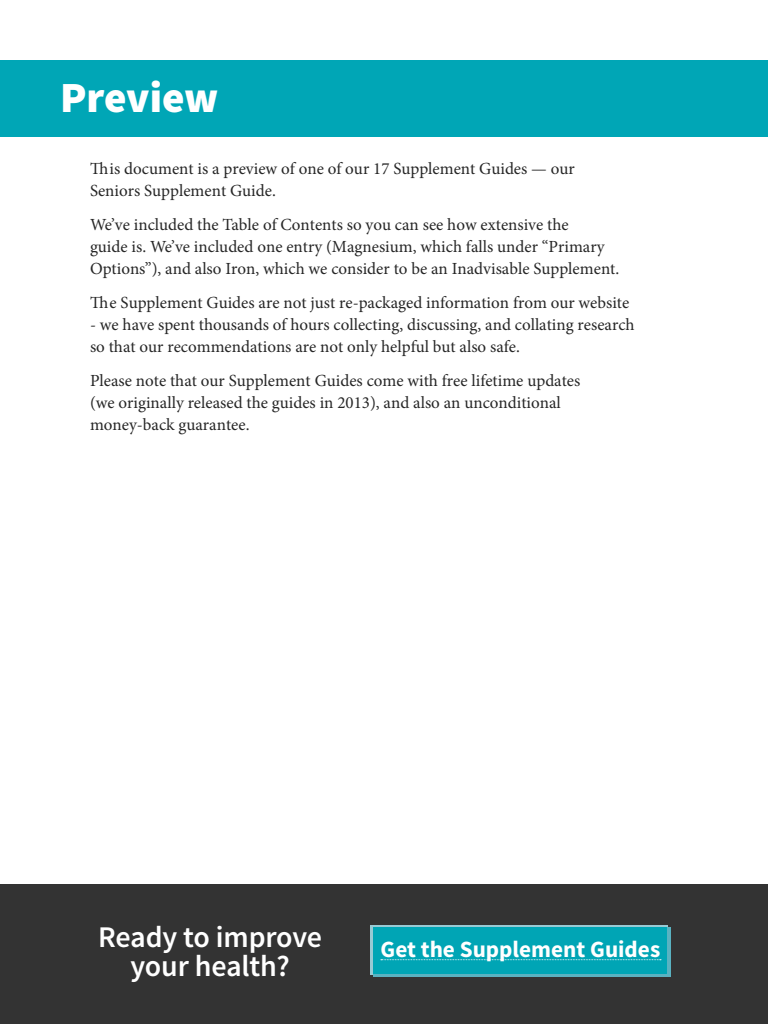
<style>
.page{position:relative;width:768px;height:1024px;background:#fff}
.page>*{position:absolute;margin:0;border:0;box-sizing:border-box;transform-origin:0 0}
.t1{font:900 43px "Source Sans Pro";letter-spacing:-.005em;color:#fff}
.t2{font:600 30px/29px "Source Sans Pro";letter-spacing:-.005em;color:#fff;text-align:center}
.t3{font:700 23.2px "Source Sans Pro";color:#fff}
.t4{font:17px/22px "Minion Pro";color:#262626}
</style>
<div class="page">
<div style="left:0;top:60px;width:768px;height:77px;background:#00a6b6"></div>
<div style="left:0;top:884px;width:768px;height:140px;background:#333"></div>
<svg style="left:370px;top:925px;width:297px;height:49px"></svg>
<div style="left:373px;top:928px;width:298px;height:49px;background:#5ab2c1"></div>
<div style="left:373px;top:928px;width:294px;height:46px;background:#00a5b5"></div>
<svg style="left:381px;top:960px;width:280px;height:1px"></svg>
<h1 class="t1" style="left:60px;top:70px;width:160px">Preview</h1>
<p class="t4" style="left:90px;top:158px;width:486px">This document is a preview of one of our 17 Supplement Guides — our<br>Seniors Supplement Guide.</p>
<p class="t4" style="left:90px;top:214px;width:531px">We’ve included the Table of Contents so you can see how extensive the<br>guide is. We’ve included one entry (Magnesium, which falls under “Primary<br>Options”), and also Iron, which we consider to be an Inadvisable Supplement.</p>
<p class="t4" style="left:90px;top:292px;width:541px">The Supplement Guides are not just re-packaged information from our website</p>
<p class="t4" style="left:90px;top:314px;width:546px">- we have spent thousands of hours collecting, discussing, and collating research so that our recommendations are not only helpful but also safe.</p>
<p class="t4" style="left:90px;top:370px;width:492px">Please note that our Supplement Guides come with free lifetime updates (we originally released the guides in 2013), and also an unconditional money-back guarantee.</p>
<h2 class="t2" style="left:98px;top:923px;width:226px">Ready to improve your health?</h2>
<h3 class="t3" style="left:381px;top:935px;width:281px">Get the Supplement Guides</h3>
</div>
